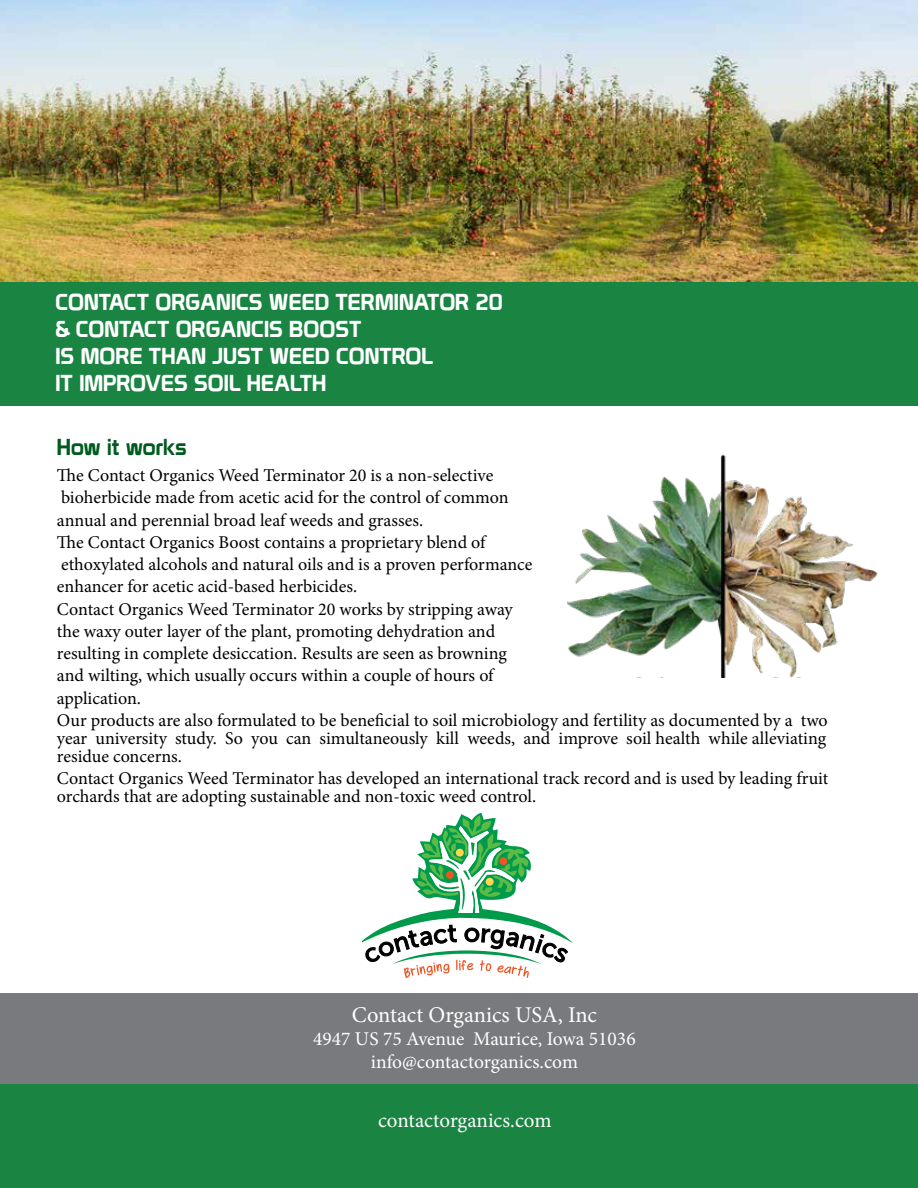
<style>
.page{position:relative;width:918px;height:1188px;background:#fff}
.page>*{position:absolute;margin:0;border:0;box-sizing:border-box;transform-origin:0 0}
.t1{font:22.5px/27px "Prototype";color:#fff}
.t2{font:22.5px "Minion Pro";color:#fff}
.t3{font:22.5px "Prototype";color:#005b1f}
.t4{font:21px "Minion Pro";color:#fff}
.t5{font:19.5px/23.4px "Minion Pro";color:#fff;text-align:center}
.t6{font:18px/22.2px "Minion Pro";color:#000}
</style>
<div class="page">
<div style="left:0;top:993px;width:918px;height:104px;background:#797a7d"></div>
<div style="left:0;top:282px;width:918px;height:124px;background:#1a8442"></div>
<div style="left:0;top:1084px;width:918px;height:104px;background:#1a8442"></div>
<img style="left:567px;top:454px;width:311px;height:223px">
<img style="left:0;top:0;width:918px;height:282px">
<svg style="left:363px;top:813px;width:210px;height:165px"></svg>
<p class="t1" style="left:56px;top:289px;width:449px">CONTACT ORGANICS WEED TERMINATOR 20 &amp; CONTACT ORGANCIS BOOST<br>IS MORE THAN JUST WEED CONTROL<br>IT IMPROVES SOIL HEALTH</p>
<p class="t3" style="left:57px;top:433px;width:131px">How it works</p>
<p class="t6" style="left:57px;top:464px;width:772px">The Contact Organics Weed Terminator 20 is a non-selective<br>bioherbicide made from acetic acid for the control of common<br>annual and perennial broad leaf weeds and grasses.<br>The Contact Organics Boost contains a proprietary blend of<br>ethoxylated alcohols and natural oils and is a proven performance<br>enhancer for acetic acid-based herbicides.<br>Contact Organics Weed Terminator 20 works by stripping away<br>the waxy outer layer of the plant, promoting dehydration and<br>resulting in complete desiccation. Results are seen as browning<br>and wilting, which usually occurs within a couple of hours of<br>application.<br>Our products are also formulated to be beneficial to soil microbiology and fertility as documented by a two</p>
<p class="t6" style="left:57px;top:729px;width:771px;line-height:18px">year university study. So you can simultaneously kill weeds, and improve soil health while alleviating residue concerns.</p>
<p class="t6" style="left:57px;top:769px;width:773px;line-height:18px">Contact Organics Weed Terminator has developed an international track record and is used by leading fruit orchards that are adopting sustainable and non-toxic weed control.</p>
<p class="t2" style="left:352px;top:999px;width:247px">Contact Organics USA, Inc</p>
<p class="t5" style="left:313px;top:1027px;width:324px">4947 US 75 Avenue Maurice, Iowa 51036 info@contactorganics.com</p>
<p class="t4" style="left:378px;top:1106px;width:175px">contactorganics.com</p>
</div>
